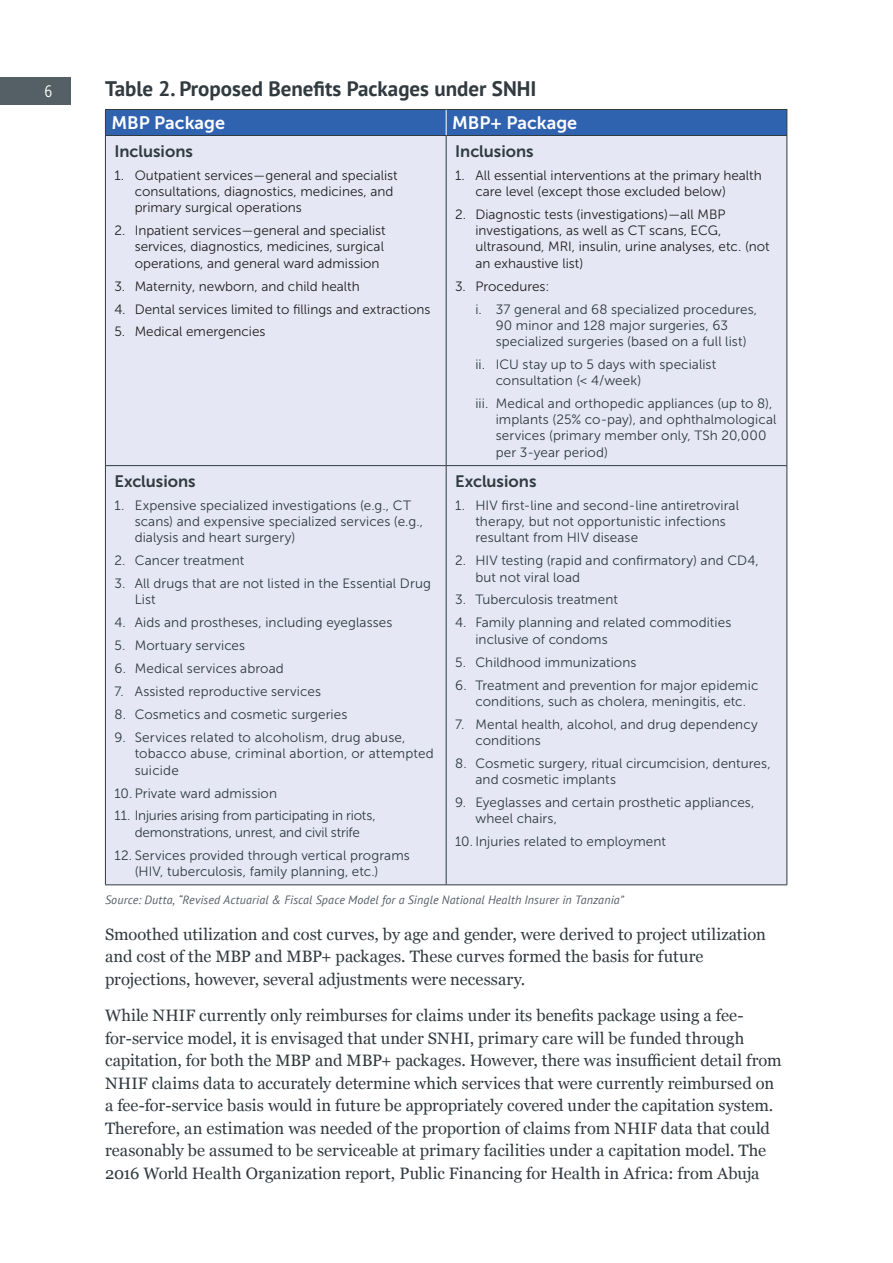
<style>
.page{position:relative;width:893px;height:1263px;background:#fff}
.page>*{position:absolute;margin:0;border:0;box-sizing:border-box;transform-origin:0 0}
.t1{font:700 21px "PT Sans";color:#303a3f}
.t2{font:18px "Museo Sans 700";color:#fff}
.t3{font:16.5px/22.5px "Georgia";color:#303a3f}
.t4{font:16.5px "Museo Sans 700";color:#303a3f}
.t5{font:16.5px "Museo Sans Cond 300";color:#fff}
.t6{font:13.5px/16.2px "Museo Sans 300";letter-spacing:.005em;color:#303a3f}
.t7{font:13.5px/16.2px "Museo Sans 300";color:#231f20}
.t8{font:13.5px/16.2px "Museo Sans 300";letter-spacing:-.015em;color:#303a3f;text-align:center}
.t9{font:italic 12px "PT Sans";letter-spacing:.015em;color:#545f66}
.s1{color:#231f20}
</style>
<div class="page">
<div style="left:106px;top:136px;width:680px;height:748px;background:#e5e8f4"></div>
<hr style="left:105px;top:109px;width:341px;height:1px;background:#303a3f">
<hr style="left:446px;top:109px;width:341px;height:1px;background:#303a3f">
<hr style="left:446px;top:465px;width:341px;height:1px;background:#303a3f">
<hr style="left:786px;top:466px;width:1px;height:418px;background:#303a3f">
<hr style="left:105px;top:884px;width:341px;height:1px;background:#303a3f">
<hr style="left:446px;top:884px;width:341px;height:1px;background:#303a3f">
<hr style="left:446px;top:135px;width:341px;height:1px;background:#303a3f">
<hr style="left:786px;top:136px;width:1px;height:329px;background:#303a3f">
<div style="left:105px;top:110px;width:682px;height:25px;background:#3063af"></div>
<hr style="left:446px;top:136px;width:1px;height:329px;background:#303a3f">
<hr style="left:446px;top:466px;width:1px;height:418px;background:#303a3f">
<hr style="left:105px;top:465px;width:341px;height:1px;background:#303a3f">
<hr style="left:105px;top:466px;width:1px;height:418px;background:#303a3f">
<hr style="left:105px;top:135px;width:341px;height:1px;background:#303a3f">
<hr style="left:105px;top:136px;width:1px;height:329px;background:#303a3f">
<div style="left:0;top:78px;width:70px;height:27px;background:#545f66"></div>
<p class="t5" style="left:44px;top:83px;width:9px">6</p>
<p class="t1" style="left:105px;top:75px;width:433px">Table 2. Proposed Benefits Packages under SNHI</p>
<p class="t2" style="left:111px;top:113px;width:115px">MBP Package</p>
<p class="t2" style="left:452px;top:113px;width:127px">MBP+ Package</p>
<p class="t4" style="left:114px;top:142px;width:80px">Inclusions</p>
<p class="t7" style="left:135px;top:167px;width:264px;text-indent:-20px">1. Outpatient services—general and specialist consultations, diagnostics, medicines, and primary surgical operations</p>
<p class="t7" style="left:135px;top:223px;width:253px;text-indent:-20px">2. Inpatient services—general and specialist services, diagnostics, medicines, surgical operations, and general ward admission</p>
<p class="t7" style="left:114px;top:278px;width:247px">3. Maternity, newborn, and child health</p>
<p class="t7" style="left:114px;top:301px;width:317px">4. Dental services limited to fillings and extractions</p>
<p class="t7" style="left:114px;top:324px;width:153px">5. Medical emergencies</p>
<p class="t4" style="left:455px;top:142px;width:80px">Inclusions</p>
<p class="t7" style="left:475px;top:167px;width:288px;text-indent:-20px">1. All essential interventions at the primary health care level (except those excluded below)</p>
<p class="t7" style="left:475px;top:206px;width:296px;text-indent:-20px">2. Diagnostic tests (investigations)—all MBP investigations, as well as CT scans, ECG, ultrasound, MRI, insulin, urine analyses, etc. (not an exhaustive list)</p>
<p class="t6" style="left:475px;top:274px;width:283px;line-height:23px;text-indent:-20px"><span class="s1">3. Procedures:<br></span>i. 37 general and 68 specialized procedures,</p>
<p class="t6" style="left:496px;top:317px;width:252px">90 minor and 128 major surgeries, 63 specialized surgeries (based on a full list)</p>
<p class="t6" style="left:496px;top:356px;width:222px;text-indent:-20px">ii. ICU stay up to 5 days with specialist consultation (&lt; 4/week)</p>
<p class="t6" style="left:496px;top:395px;width:282px;text-indent:-20px">iii. Medical and orthopedic appliances (up to 8), implants (25% co-pay), and ophthalmological services (primary member only, TSh 20,000 per 3-year period)</p>
<p class="t4" style="left:455px;top:472px;width:83px">Exclusions</p>
<p class="t6" style="left:475px;top:497px;width:265px;text-indent:-20px">1. HIV first-line and second-line antiretroviral therapy, but not opportunistic infections resultant from HIV disease</p>
<p class="t6" style="left:475px;top:553px;width:285px;text-indent:-20px">2. HIV testing (rapid and confirmatory) and CD4, but not viral load</p>
<p class="t6" style="left:455px;top:592px;width:164px">3. Tuberculosis treatment</p>
<p class="t6" style="left:475px;top:615px;width:257px;text-indent:-20px">4. Family planning and related commodities inclusive of condoms</p>
<p class="t6" style="left:455px;top:654px;width:183px">5. Childhood immunizations</p>
<p class="t6" style="left:455px;top:677px;width:305px;text-align:center">6. Treatment and prevention for major epidemic conditions, such as cholera, meningitis, etc.</p>
<p class="t6" style="left:475px;top:716px;width:284px;text-indent:-20px">7. Mental health, alcohol, and drug dependency conditions</p>
<p class="t6" style="left:475px;top:755px;width:297px;text-indent:-20px">8. Cosmetic surgery, ritual circumcision, dentures, and cosmetic implants</p>
<p class="t6" style="left:475px;top:794px;width:280px;text-indent:-20px">9. Eyeglasses and certain prosthetic appliances, wheel chairs,</p>
<p class="t6" style="left:455px;top:833px;width:212px">10. Injuries related to employment</p>
<p class="t4" style="left:114px;top:472px;width:83px">Exclusions</p>
<p class="t6" style="left:135px;top:497px;width:290px;text-indent:-20px">1. Expensive specialized investigations (e.g., CT scans) and expensive specialized services (e.g., dialysis and heart surgery)</p>
<p class="t6" style="left:114px;top:553px;width:131px">2. Cancer treatment</p>
<p class="t6" style="left:135px;top:576px;width:298px;text-indent:-20px">3. All drugs that are not listed in the Essential Drug<br>List</p>
<p class="t6" style="left:114px;top:615px;width:280px">4. Aids and prostheses, including eyeglasses</p>
<p class="t6" style="left:114px;top:638px;width:132px">5. Mortuary services</p>
<p class="t6" style="left:114px;top:661px;width:171px">6. Medical services abroad</p>
<p class="t6" style="left:114px;top:684px;width:208px">7. Assisted reproductive services</p>
<p class="t6" style="left:114px;top:706px;width:235px">8. Cosmetics and cosmetic surgeries</p>
<p class="t6" style="left:135px;top:729px;width:301px;text-indent:-20px">9. Services related to alcoholism, drug abuse, tobacco abuse, criminal abortion, or attempted suicide</p>
<p class="t6" style="left:114px;top:785px;width:164px">10. Private ward admission</p>
<p class="t8" style="left:114px;top:808px;width:263px">11. Injuries arising from participating in riots, demonstrations, unrest, and civil strife</p>
<p class="t6" style="left:135px;top:847px;width:277px;text-indent:-20px">12. Services provided through vertical programs (HIV, tuberculosis, family planning, etc.)</p>
<p class="t9" style="left:105px;top:892px;width:520px">Source: Dutta, “Revised Actuarial &amp; Fiscal Space Model for a Single National Health Insurer in Tanzania”</p>
<p class="t3" style="left:105px;top:922px;width:662px">Smoothed utilization and cost curves, by age and gender, were derived to project utilization and cost of the MBP and MBP+ packages. These curves formed the basis for future projections, however, several adjustments were necessary.</p>
<p class="t3" style="left:105px;top:1003px;width:678px">While NHIF currently only reimburses for claims under its benefits package using a fee&shy;for-service model, it is envisaged that under SNHI, primary care will be funded through capitation, for both the MBP and MBP+ packages. However, there was insufficient detail from NHIF claims data to accurately determine which services that were currently reimbursed on a fee-for-service basis would in future be appropriately covered under the capitation system.<br>Therefore, an estimation was needed of the proportion of claims from NHIF data that could reasonably be assumed to be serviceable at primary facilities under a capitation model. The 2016 World Health Organization report, Public Financing for Health in Africa: from Abuja</p>
</div>
